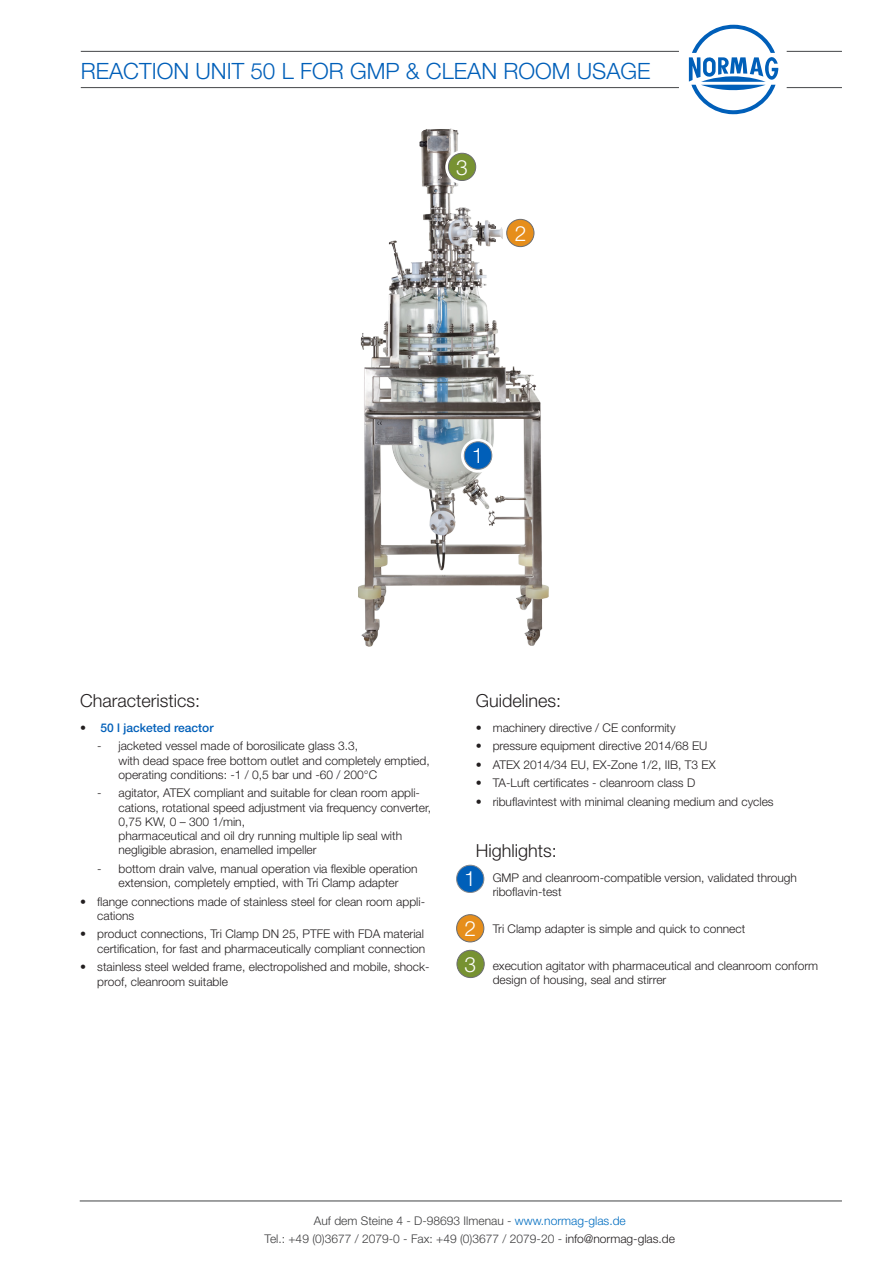
<style>
.page{position:relative;width:893px;height:1263px;background:#fff}
.page>*{position:absolute;margin:0;border:0;box-sizing:border-box;transform-origin:0 0}
.Haupttitel{font:300 22.5px "Helvetica Neue LT Std";color:#005fb9}
.t1{font:300 21.15px "Helvetica Neue LT Std";color:#fff}
.t2{font:300 21px "Helvetica Neue LT Std";color:#fff}
.Bezeichnung{font:300 18px "Helvetica Neue LT Std";color:#231f20}
.t3{font:300 12px/14.2px "Helvetica Neue LT Std";color:#231f20}
.Fußzeile_Adresse{font:300 12px "Helvetica Neue LT Std";color:#3e3e3f}
.t4{font:500 12px "Helvetica Neue LT Std";color:#005fb9}
.s1{font-weight:300;color:#231f20}
.s2{color:#006dc0}
.s3{color:#231f20}
</style>
<div class="page">
<hr style="left:81px;top:51px;width:598px;height:1px;background:#57585a">
<hr style="left:81px;top:87px;width:598px;height:1px;background:#57585a">
<svg style="left:689px;top:24px;width:89px;height:90px"></svg>
<hr style="left:80px;top:1200px;width:762px;height:1px;background:#57585a">
<div style="left:457px;top:865px;width:27px;height:27px;background:#005fb9;border-radius:50%"></div>
<div style="left:456px;top:865px;width:28px;height:28px;border:1px solid #87898c;border-radius:50%"></div>
<div style="left:457px;top:915px;width:27px;height:27px;background:#e68e1b;border-radius:50%"></div>
<div style="left:456px;top:914px;width:28px;height:28px;border:1px solid #6c6d70;border-radius:50%"></div>
<hr style="left:787px;top:51px;width:55px;height:1px;background:#57585a">
<hr style="left:787px;top:87px;width:55px;height:1px;background:#57585a">
<img style="left:358px;top:128px;width:191px;height:519px">
<svg style="left:504px;top:216px;width:33px;height:34px"></svg>
<div style="left:507px;top:219px;width:27px;height:28px;background:#e68e1b;border-radius:50%"></div>
<div style="left:507px;top:219px;width:27px;height:28px;border:1px solid #6c6d70;border-radius:50%"></div>
<div style="left:457px;top:950px;width:27px;height:27px;background:#779232;border-radius:50%"></div>
<div style="left:457px;top:950px;width:27px;height:28px;border:1px solid #6c6d70;border-radius:50%"></div>
<svg style="left:445px;top:150px;width:34px;height:34px"></svg>
<div style="left:448px;top:153px;width:28px;height:27px;background:#779232;border-radius:50%"></div>
<div style="left:448px;top:153px;width:28px;height:28px;border:1px solid #6c6d70;border-radius:50%"></div>
<svg style="left:461px;top:439px;width:34px;height:34px"></svg>
<div style="left:464px;top:442px;width:28px;height:27px;background:#005fb9;border-radius:50%"></div>
<div style="left:464px;top:442px;width:28px;height:27px;border:1px solid #87898c;border-radius:50%"></div>
<p class="Haupttitel" style="left:81px;top:57px;width:571px">REACTION UNIT 50 L FOR GMP &amp; CLEAN ROOM USAGE</p>
<p class="t2" style="left:456px;top:155px;width:13px">3</p>
<p class="t2" style="left:515px;top:220px;width:13px">2</p>
<p class="t1" style="left:472px;top:442px;width:13px">1</p>
<p class="Bezeichnung" style="left:80px;top:690px;width:122px">Characteristics:</p>
<p class="t4" style="left:80px;top:720px;width:135px"><span class="s1">•</span> 50 l jacketed reactor</p>
<p class="t3" style="left:119px;top:739px;width:313px;text-indent:-21px">- jacketed vessel made of borosilicate glass 3.3,<br>with dead space free bottom outlet and completely emptied, operating conditions: -1 / 0,5 bar und -60 / 200°C</p>
<p class="t3" style="left:119px;top:786px;width:314px;text-indent:-21px">- agitator, ATEX compliant and suitable for clean room appli&shy;cations, rotational speed adjustment via frequency converter, 0,75 KW, 0 – 300 1/min,<br>pharmaceutical and oil dry running multiple lip seal with negligible abrasion, enamelled impeller</p>
<p class="t3" style="left:97px;top:861px;width:322px;text-align:center">- bottom drain valve, manual operation via flexible operation extension, completely emptied, with Tri Clamp adapter</p>
<p class="t3" style="left:97px;top:894px;width:329px;text-indent:-17px">• flange connections made of stainless steel for clean room appli&shy;cations</p>
<p class="t3" style="left:80px;top:927px;width:347px;text-align:right">• product connections, Tri Clamp DN 25, PTFE with FDA material certification, for fast and pharmaceutically compliant connection</p>
<p class="t3" style="left:97px;top:959px;width:334px;text-indent:-17px">• stainless steel welded frame, electropolished and mobile, shock&shy;proof, cleanroom suitable</p>
<p class="Bezeichnung" style="left:476px;top:690px;width:87px">Guidelines:</p>
<p class="t3" style="left:476px;top:720px;width:201px">• machinery directive / CE conformity</p>
<p class="t3" style="left:476px;top:739px;width:233px">• pressure equipment directive 2014/68 EU</p>
<p class="t3" style="left:476px;top:757px;width:241px">• ATEX 2014/34 EU, EX-Zone 1/2, IIB, T3 EX</p>
<p class="t3" style="left:476px;top:776px;width:221px">• TA-Luft certificates - cleanroom class D</p>
<p class="t3" style="left:476px;top:794px;width:299px">• ribuflavintest with minimal cleaning medium and cycles</p>
<p class="Bezeichnung" style="left:476px;top:840px;width:82px">Highlights:</p>
<p class="t3" style="left:493px;top:870px;width:306px;text-indent:-17px">• GMP and cleanroom-compatible version, validated through riboflavin-test</p>
<p class="t3" style="left:476px;top:921px;width:271px">• Tri Clamp adapter is simple and quick to connect</p>
<p class="t3" style="left:493px;top:958px;width:327px;text-indent:-17px">• execution agitator with pharmaceutical and cleanroom conform design of housing, seal and stirrer</p>
<p class="t2" style="left:464px;top:865px;width:13px">1</p>
<p class="t2" style="left:464px;top:915px;width:13px">2</p>
<p class="t2" style="left:465px;top:952px;width:13px">3</p>
<p class="Fußzeile_Adresse" style="left:314px;top:1213px;width:313px">Auf dem Steine 4 - D-98693 Ilmenau - <span class="s2">www.normag-glas.de</span></p>
<p class="Fußzeile_Adresse" style="left:265px;top:1232px;width:412px">Tel.: +49 (0)3677 / 2079-0 - Fax: +49 (0)3677 / 2079-20 - <span class="s3">info@normag-glas.de</span></p>
</div>
